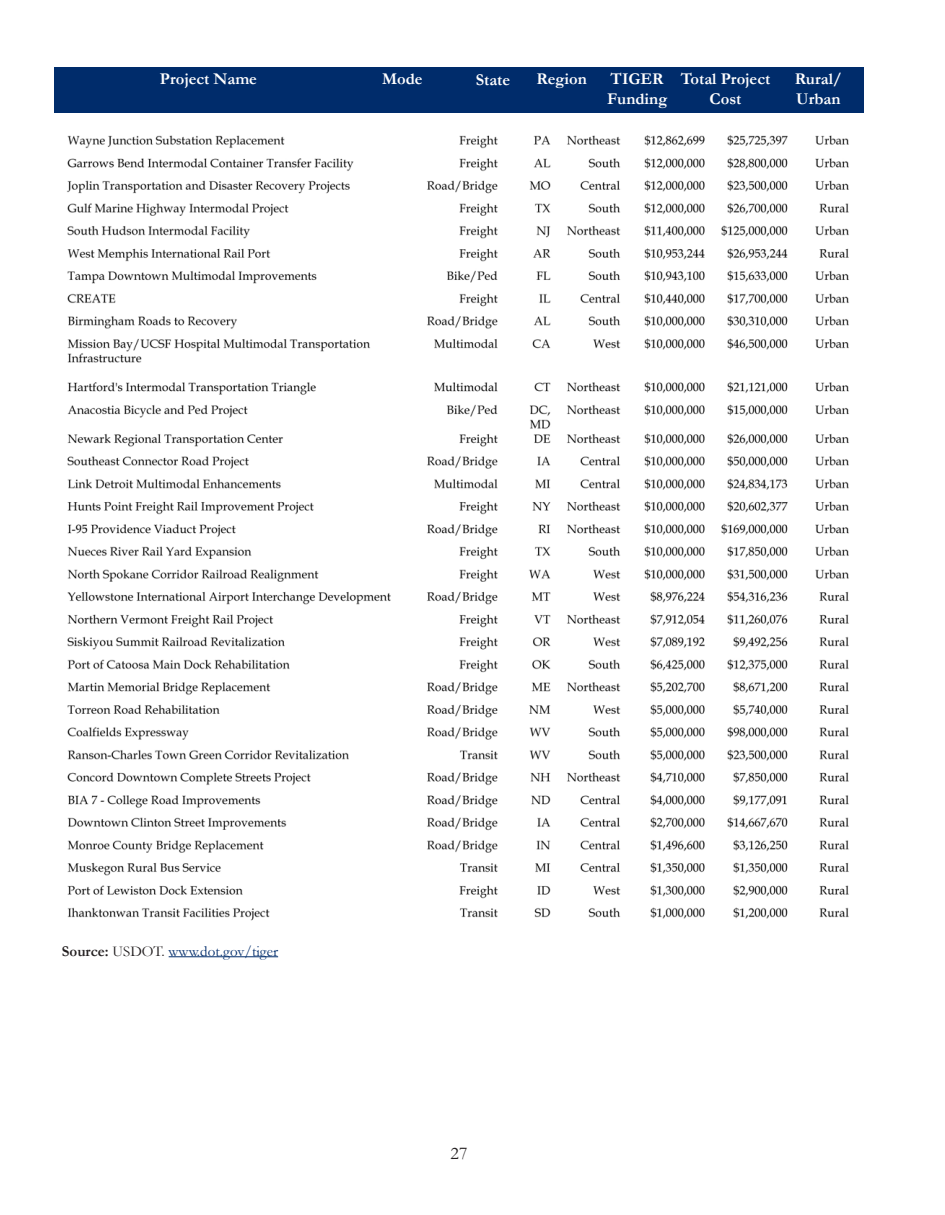
<style>
.page{position:relative;width:945px;height:1215px;background:#fff}
.page>*{position:absolute;margin:0;border:0;box-sizing:border-box;transform-origin:0 0}
.t1{font:18px "Garamond";color:#231f20}
.t2{font:700 16.5px/19.8px "Garamond";color:#fff}
.t3{font:15px "Garamond";color:#002c6b}
.s1{font-weight:700;color:#231f20}
.s2{color:#231f20}
</style>
<div class="page">
<img style="left:67px;top:135px;width:782px;height:823px">
<div style="left:54px;top:68px;width:810px;height:45px;background:#002c6b"></div>
<hr style="left:169px;top:956px;width:109px;height:1px;background:#002c6b">
<p class="t2" style="left:160px;top:69px;width:99px">Project Name</p>
<p class="t2" style="left:382px;top:69px;width:42px">Mode</p>
<p class="t2" style="left:476px;top:69px;width:36px">State</p>
<p class="t2" style="left:536px;top:69px;width:52px">Region</p>
<p class="t2" style="left:607px;top:69px;width:62px">TIGER<br>Funding</p>
<p class="t2" style="left:681px;top:69px;width:91px;text-align:center">Total Project<br>Cost</p>
<p class="t2" style="left:795px;top:69px;width:49px">Rural/</p>
<p class="t2" style="left:796px;top:89px;width:46px">Urban</p>
<p class="t3" style="left:62px;top:942px;width:218px"><span class="s1">Source:</span> <span class="s2">USDOT.</span> www.dot.gov/tiger</p>
<p class="t1" style="left:451px;top:1143px;width:18px">27</p>
</div>
